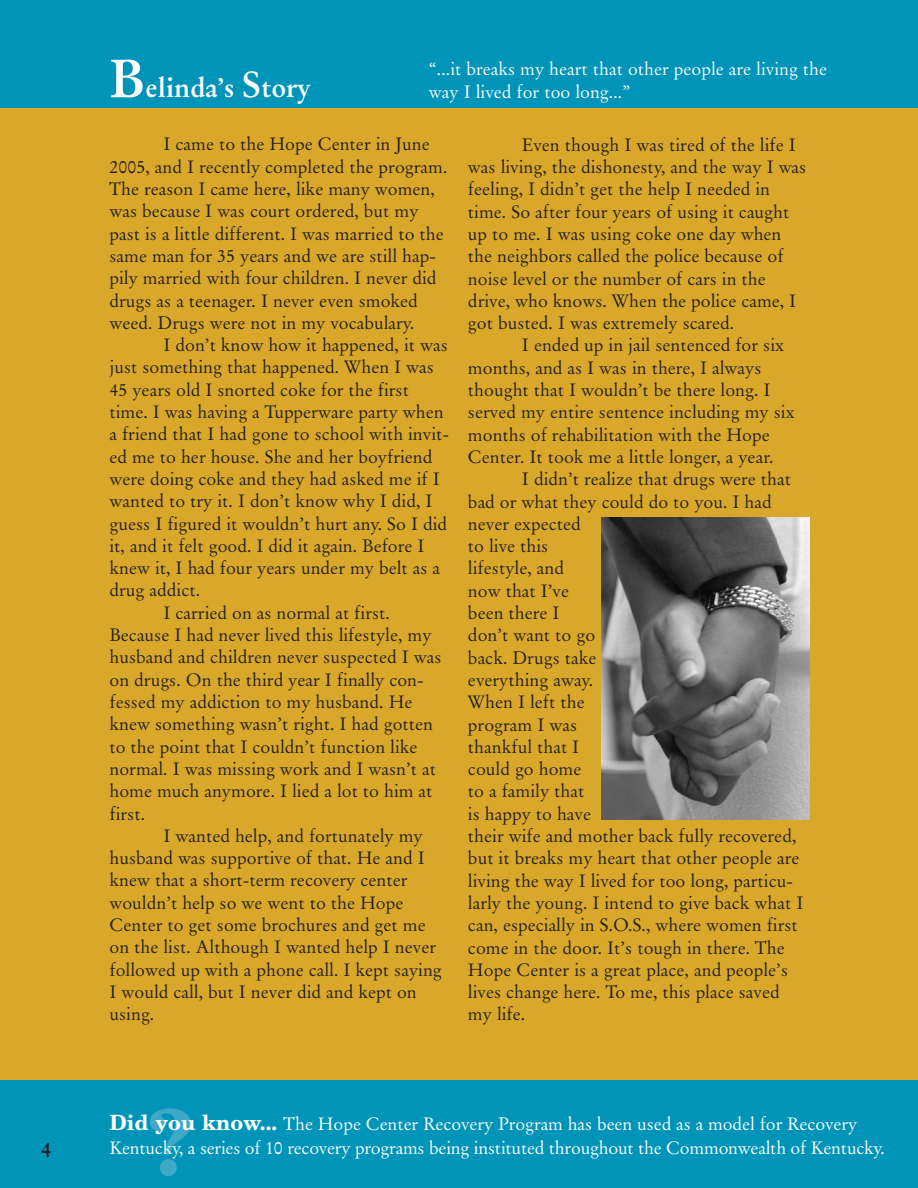
<style>
.page{position:relative;width:918px;height:1188px;background:#fff}
.page>*{position:absolute;margin:0;border:0;box-sizing:border-box;transform-origin:0 0}
.t1{font:700 90px "New Century Schlbk";color:#3ea9c6}
.t2{font:700 27px "Original Garamond BT";color:#fff}
.t3{font:700 21px "Original Garamond BT";color:#231f20}
.t4{font:18px/22.4px "Original Garamond BT";color:#231f20}
.t5{font:18px/24px "Original Garamond BT";letter-spacing:-.005em;color:#fff}
.s1{font-size:54px}
.s2{font-size:36px}
.s3{font-family:"New Century Schlbk";font-weight:700;font-size:21px}
</style>
<div class="page">
<div style="left:0;top:108px;width:918px;height:972px;background:#d9a72a"></div>
<div style="left:0;top:1080px;width:918px;height:108px;background:#0095b8"></div>
<div style="left:0;top:0;width:918px;height:108px;background:#0095b8"></div>
<img style="left:601px;top:517px;width:209px;height:303px">
<p class="t3" style="left:41px;top:1142px;width:12px">4</p>
<h2 class="t2" style="left:109px;top:78px;width:203px"><span class="s1">B</span>elinda’s <span class="s2">S</span>tory</h2>
<p class="t5" style="left:429px;top:60px;width:400px;line-height:22.4px">“...it breaks my heart that other people are living the way I lived for too long...”</p>
<p class="t4" style="left:109px;top:135px;width:340px;text-indent:54px">I came to the Hope Center in June 2005, and I recently completed the program.<br>The reason I came here, like many women, was because I was court ordered, but my past is a little different. I was married to the same man for 35 years and we are still hap&shy;pily married with four children. I never did drugs as a teenager. I never even smoked weed. Drugs were not in my vocabulary.</p>
<p class="t4" style="left:163px;top:336px;width:286px">I don’t know how it happened, it was</p>
<p class="t4" style="left:109px;top:358px;width:326px">just something that happened. When I was</p>
<p class="t4" style="left:109px;top:380px;width:301px">45 years old I snorted coke for the first</p>
<p class="t4" style="left:109px;top:403px;width:336px">time. I was having a Tupperware party when</p>
<p class="t4" style="left:109px;top:425px;width:341px">a friend that I had gone to school with invit-</p>
<p class="t4" style="left:109px;top:447px;width:325px">ed me to her house. She and her boyfriend</p>
<p class="t4" style="left:109px;top:469px;width:332px">were doing coke and they had asked me if I</p>
<p class="t4" style="left:109px;top:492px;width:325px">wanted to try it. I don’t know why I did, I</p>
<p class="t4" style="left:109px;top:514px;width:339px">guess I figured it wouldn’t hurt any. So I did</p>
<p class="t4" style="left:109px;top:536px;width:317px">it, and it felt good. I did it again. Before I</p>
<p class="t4" style="left:109px;top:559px;width:332px">knew it, I had four years under my belt as a</p>
<p class="t4" style="left:109px;top:581px;width:92px">drug addict.</p>
<p class="t4" style="left:163px;top:603px;width:228px">I carried on as normal at first.</p>
<p class="t4" style="left:109px;top:626px;width:324px">Because I had never lived this lifestyle, my</p>
<p class="t4" style="left:109px;top:648px;width:334px">husband and children never suspected I was</p>
<p class="t4" style="left:109px;top:670px;width:316px">on drugs. On the third year I finally con-</p>
<p class="t4" style="left:109px;top:693px;width:305px">fessed my addiction to my husband. He</p>
<p class="t4" style="left:109px;top:715px;width:325px">knew something wasn’t right. I had gotten</p>
<p class="t4" style="left:109px;top:737px;width:310px">to the point that I couldn’t function like</p>
<p class="t4" style="left:109px;top:759px;width:328px">normal. I was missing work and I wasn’t at</p>
<p class="t4" style="left:109px;top:782px;width:325px">home much anymore. I lied a lot to him at</p>
<p class="t4" style="left:109px;top:804px;width:37px">first.</p>
<p class="t4" style="left:163px;top:826px;width:261px">I wanted help, and fortunately my</p>
<p class="t4" style="left:109px;top:849px;width:317px">husband was supportive of that. He and I</p>
<p class="t4" style="left:109px;top:871px;width:299px">knew that a short-term recovery center</p>
<p class="t4" style="left:109px;top:893px;width:296px">wouldn’t help so we went to the Hope</p>
<p class="t4" style="left:109px;top:916px;width:318px">Center to get some brochures and get me</p>
<p class="t4" style="left:109px;top:938px;width:328px">on the list. Although I wanted help I never</p>
<p class="t4" style="left:109px;top:960px;width:334px">followed up with a phone call. I kept saying</p>
<p class="t4" style="left:109px;top:982px;width:309px">I would call, but I never did and kept on</p>
<p class="t4" style="left:109px;top:1005px;width:46px">using.</p>
<p class="t4" style="left:468px;top:135px;width:340px;text-indent:54px">Even though I was tired of the life I was living, the dishonesty, and the way I was feeling, I didn’t get the help I needed in time. So after four years of using it caught up to me. I was using coke one day when the neighbors called the police because of noise level or the number of cars in the drive, who knows. When the police came, I got busted. I was extremely scared.</p>
<p class="t4" style="left:468px;top:336px;width:328px;text-indent:54px">I ended up in jail sentenced for six months, and as I was in there, I always thought that I wouldn’t be there long. I served my entire sentence including my six months of rehabilitation with the Hope Center. It took me a little longer, a year.</p>
<p class="t4" style="left:468px;top:470px;width:337px;text-indent:54px">I didn’t realize that drugs were that bad or what they could do to you. I had never expected<br>to live this<br>lifestyle, and<br>now that I’ve<br>been there I<br>don’t want to go<br>back. Drugs take<br>everything away.<br>When I left the<br>program I was<br>thankful that I<br>could go home<br>to a family that<br>is happy to have<br>their wife and mother back fully recovered, but it breaks my heart that other people are living the way I lived for too long, particu&shy;larly the young. I intend to give back what I can, especially in S.O.S., where women first come in the door. It’s tough in there. The<br>Hope Center is a great place, and people’s lives change here. To me, this place saved my life.</p>
<h1 class="t1" style="left:148px;top:1108px;width:46px">?</h1>
<p class="t5" style="left:109px;top:1113px;width:777px"><span class="s3">Did you know...</span> The Hope Center Recovery Program has been used as a model for Recovery<br>Kentucky, a series of 10 recovery programs being instituted throughout the Commonwealth of Kentucky.</p>
</div>
